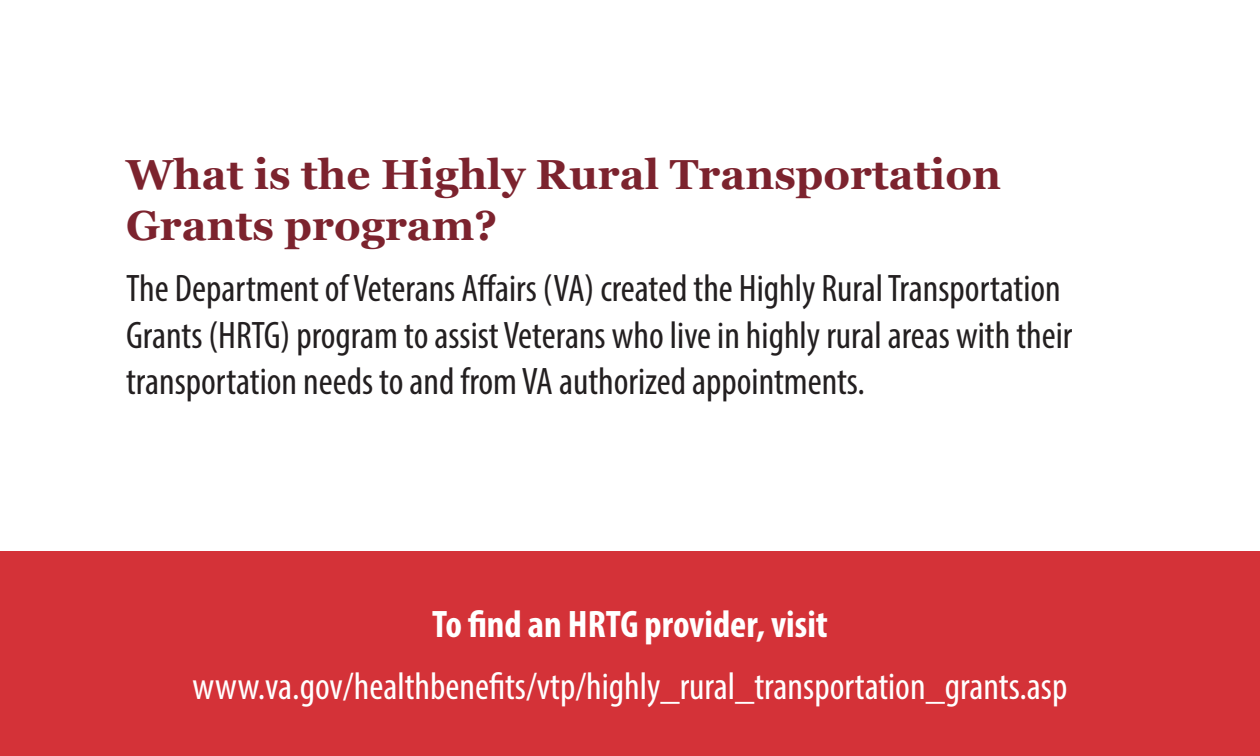
<style>
.page{position:relative;width:1260px;height:756px;background:#fff}
.page>*{position:absolute;margin:0;border:0;box-sizing:border-box;transform-origin:0 0}
.Question{font:700 42px/50.4px "Georgia";color:#7c232e}
.t1{font:condensed 38.5px/46.2px "Myriad Pro";color:#231f20}
.t2{font:condensed 38.5px "Myriad Pro";color:#fff}
.Question-2{font:700 condensed 38.5px "Myriad Pro";color:#fff}
</style>
<div class="page">
<div style="left:0;top:551px;width:1260px;height:205px;background:#d43238"></div>
<h3 class="Question" style="left:126px;top:147px;width:877px">What is the Highly Rural Transportation<br>Grants program?</h3>
<p class="t1" style="left:126px;top:265px;width:948px">The Department of Veterans Affairs (VA) created the Highly Rural Transportation<br>Grants (HRTG) program to assist Veterans who live in highly rural areas with their transportation needs to and from VA authorized appointments.</p>
<h3 class="Question-2" style="left:432px;top:600px;width:397px">To find an HRTG provider, visit</h3>
<p class="t2" style="left:193px;top:663px;width:876px">www.va.gov/healthbenefits/vtp/highly_rural_transportation_grants.asp</p>
</div>
